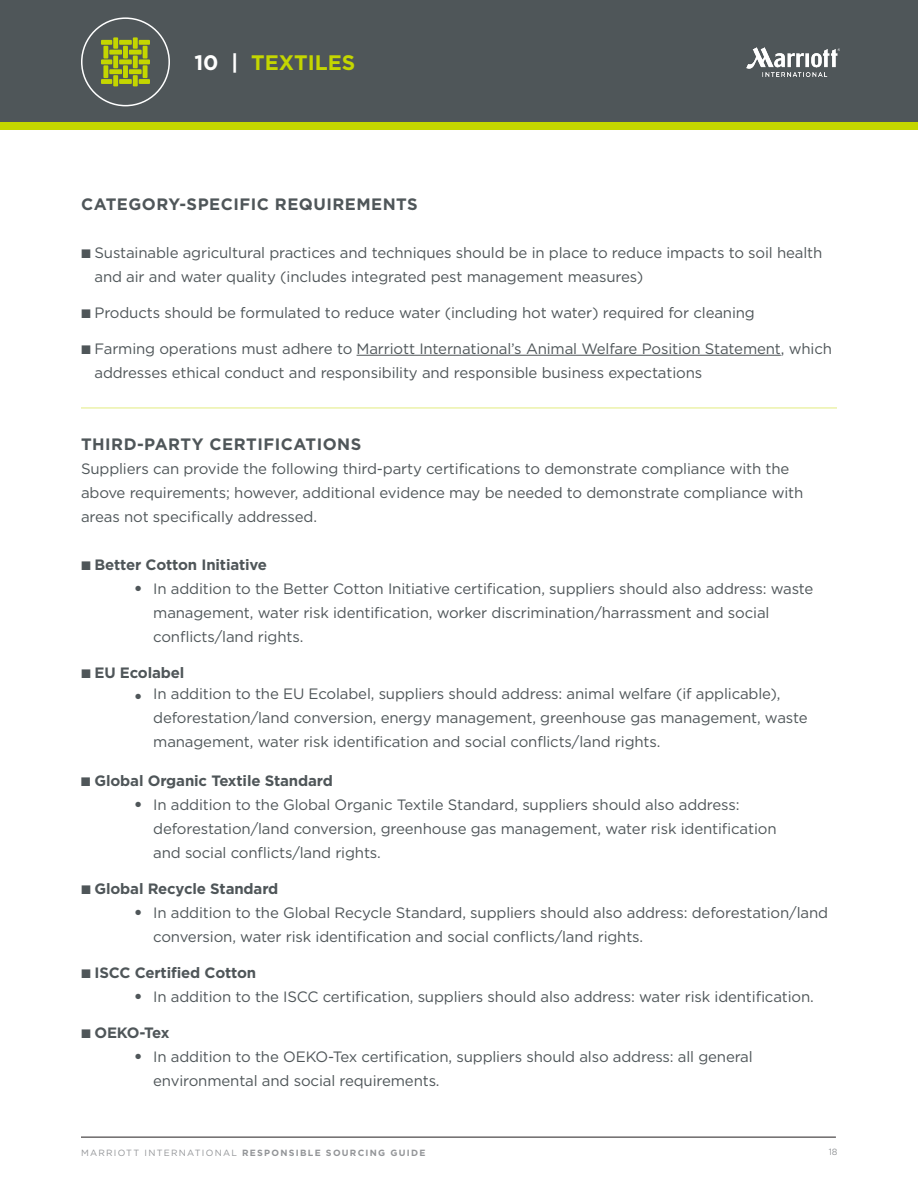
<style>
.page{position:relative;width:918px;height:1188px;background:#fff}
.page>*{position:absolute;margin:0;border:0;box-sizing:border-box;transform-origin:0 0}
.section_title{font:700 21px "Gotham";color:#c4d600}
.header1{font:700 16.5px "Gotham";letter-spacing:.03em;color:#4f5659}
.t1{font:15px/24px "Gotham";letter-spacing:-.01em;color:#4f5659}
.t2{font:700 15px "Gotham";letter-spacing:-.01em;color:#4f5659}
.t3{font:700 9px "Gotham";letter-spacing:.14em;color:#939598}
.t4{font:9px "Gotham";color:#939598}
.s1{color:#fff}
.s2{font-family:"Proxima Nova";font-weight:300}
.s3{font-family:"Proxima Nova";font-weight:300;font-size:9px}
.s4{font-weight:400}
</style>
<div class="page">
<hr style="left:81px;top:1137px;width:755px;height:1px;background:#231f20">
<div style="left:0;top:0;width:918px;height:123px;background:#4f5659"></div>
<img style="left:747px;top:47px;width:92px;height:29px">
<div style="left:0;top:122px;width:918px;height:8px;background:#c4d600"></div>
<hr style="left:357px;top:355px;width:424px;height:1px;background:#4f5659">
<div style="left:81px;top:17px;width:89px;height:89px;border:2px solid #fff;border-radius:50%"></div>
<svg style="left:101px;top:37px;width:49px;height:49px"></svg>
<hr style="left:81px;top:408px;width:756px;height:1px;background:#e2eb80">
<p class="section_title" style="left:194px;top:49px;width:162px"><span class="s1">10 |</span> TEXTILES</p>
<p class="header1" style="left:81px;top:193px;width:338px">CATEGORY-SPECIFIC REQUIREMENTS</p>
<p class="t1" style="left:94px;top:240px;width:729px;text-indent:-13px"><span class="s2">■</span> Sustainable agricultural practices and techniques should be in place to reduce impacts to soil health and air and water quality (includes integrated pest management measures)</p>
<p class="t1" style="left:81px;top:300px;width:675px"><span class="s2">■</span> Products should be formulated to reduce water (including hot water) required for cleaning</p>
<p class="t1" style="left:94px;top:336px;width:739px;text-indent:-13px"><span class="s2">■</span> Farming operations must adhere to Marriott International’s Animal Welfare Position Statement, which addresses ethical conduct and responsibility and responsible business expectations</p>
<p class="header1" style="left:81px;top:433px;width:282px">THIRD-PARTY CERTIFICATIONS</p>
<p class="t1" style="left:81px;top:456px;width:724px">Suppliers can provide the following third-party certifications to demonstrate compliance with the above requirements; however, additional evidence may be needed to demonstrate compliance with areas not specifically addressed.</p>
<p class="t2" style="left:81px;top:555px;width:188px"><span class="s2">■</span> Better Cotton Initiative</p>
<p class="t1" style="left:153px;top:576px;width:662px;text-indent:-18px"><sup>●</sup> In addition to the Better Cotton Initiative certification, suppliers should also address: waste management, water risk identification, worker discrimination/harrassment and social conflicts/land rights.</p>
<p class="t2" style="left:81px;top:663px;width:105px"><span class="s2">■</span> EU Ecolabel</p>
<p class="t1" style="left:153px;top:681px;width:656px;text-indent:-18px"><span class="s3">●</span> In addition to the EU Ecolabel, suppliers should address: animal welfare (if applicable), deforestation/land conversion, energy management, greenhouse gas management, waste management, water risk identification and social conflicts/land rights.</p>
<p class="t2" style="left:81px;top:771px;width:253px"><span class="s2">■</span> Global Organic Textile Standard</p>
<p class="t1" style="left:153px;top:792px;width:625px;text-indent:-18px"><sup>●</sup> In addition to the Global Organic Textile Standard, suppliers should also address: deforestation/land conversion, greenhouse gas management, water risk identification and social conflicts/land rights.</p>
<p class="t2" style="left:81px;top:879px;width:199px"><span class="s2">■</span> Global Recycle Standard</p>
<p class="t1" style="left:153px;top:900px;width:676px;text-indent:-18px"><sup>●</sup> In addition to the Global Recycle Standard, suppliers should also address: deforestation/land conversion, water risk identification and social conflicts/land rights.</p>
<p class="t2" style="left:81px;top:963px;width:177px"><span class="s2">■</span> ISCC Certified Cotton</p>
<p class="t1" style="left:135px;top:984px;width:680px"><sup>●</sup> In addition to the ISCC certification, suppliers should also address: water risk identification.</p>
<p class="t2" style="left:81px;top:1023px;width:90px"><span class="s2">■</span> OEKO-Tex</p>
<p class="t1" style="left:153px;top:1044px;width:601px;text-indent:-18px"><sup>●</sup> In addition to the OEKO-Tex certification, suppliers should also address: all general environmental and social requirements.</p>
<p class="t3" style="left:81px;top:1147px;width:346px"><span class="s4">MARRIOTT INTERNATIONAL</span> RESPONSIBLE SOURCING GUIDE</p>
<p class="t4" style="left:829px;top:1146px;width:10px">18</p>
</div>
